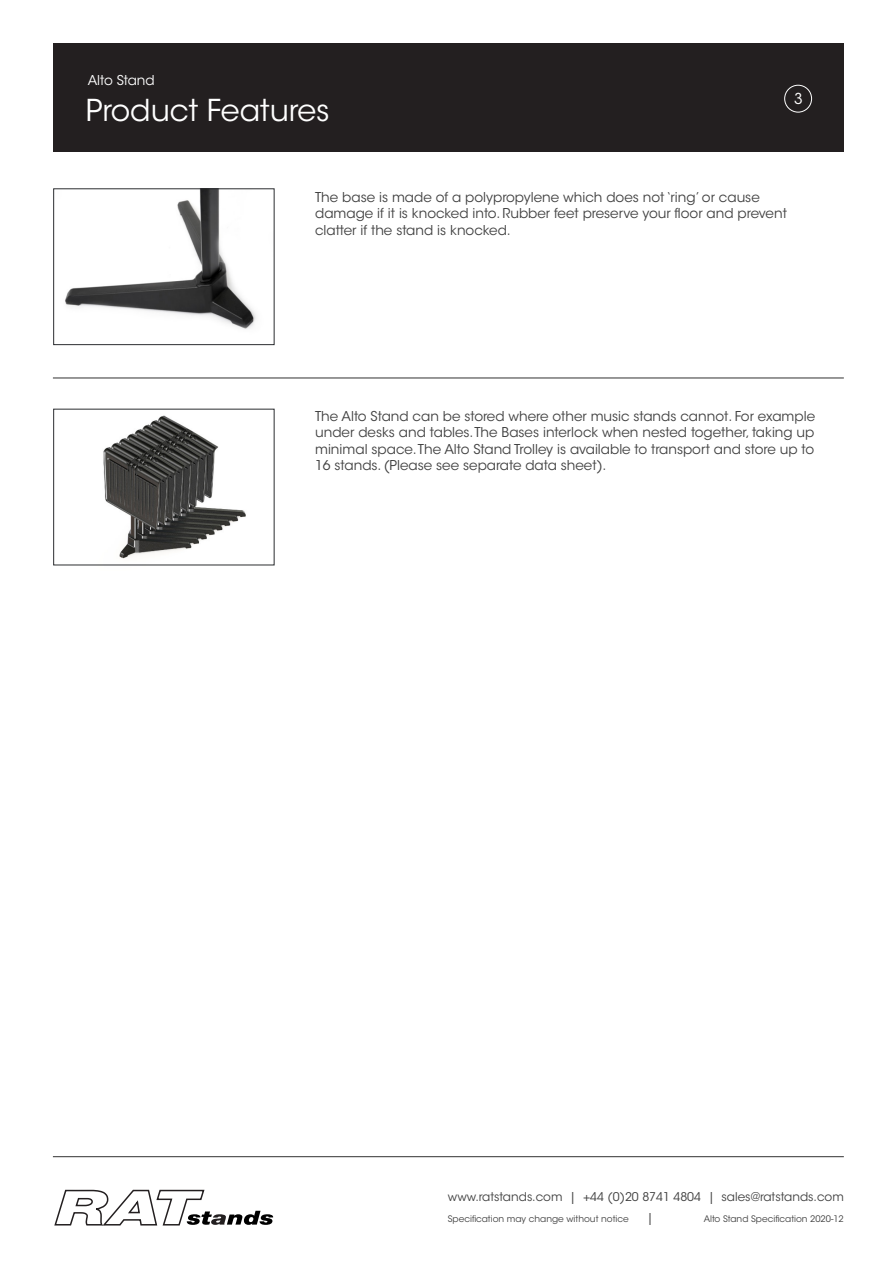
<style>
.page{position:relative;width:893px;height:1263px;background:#fff}
.page>*{position:absolute;margin:0;border:0;box-sizing:border-box;transform-origin:0 0}
.t1{font:30px "ITC Avant Garde Std";color:#fff}
.t2{font:15px "ITC Avant Garde Std";color:#fff}
.t3{font:13.5px/16.5px "ITC Avant Garde Std";color:#404040}
.t4{font:13.5px "ITC Avant Garde Std";color:#fff}
.t5{font:12px "ITC Avant Garde Std";color:#404040}
.t6{font:9px "ITC Avant Garde Std";color:#404040}
</style>
<div class="page">
<img style="left:74px;top:408px;width:190px;height:158px">
<img style="left:65px;top:191px;width:191px;height:138px">
<svg style="left:54px;top:1189px;width:219px;height:37px"></svg>
<hr style="left:53px;top:1156px;width:791px;height:1px;background:#323232">
<div style="left:53px;top:44px;width:791px;height:108px;background:#231f20"></div>
<div style="left:784px;top:85px;width:28px;height:27px;border:1px solid #fff;border-radius:50%"></div>
<hr style="left:53px;top:378px;width:791px;height:1px;background:#323232">
<div style="left:53px;top:189px;width:221px;height:156px;border:1px solid #2b2d30"></div>
<p class="t4" style="left:88px;top:75px;width:69px">Alto Stand</p>
<h1 class="t1" style="left:86px;top:99px;width:245px">Product Features</h1>
<p class="t2" style="left:794px;top:93px;width:10px">3</p>
<p class="t3" style="left:315px;top:190px;width:473px">The base is made of a polypropylene which does not ‘ring’ or cause damage if it is knocked into. Rubber feet preserve your floor and prevent clatter if the stand is knocked.</p>
<p class="t3" style="left:315px;top:409px;width:502px;text-align:justify">The Alto Stand can be stored where other music stands cannot. For example under desks and tables.The Bases interlock when nested together, taking up minimal space.The Alto Stand Trolley is available to transport and store up to 16 stands. (Please see separate data sheet).</p>
<p class="t5" style="left:448px;top:1192px;width:397px">www.ratstands.com | +44 (0)20 8741 4804 | sales@ratstands.com</p>
<p class="t6" style="left:448px;top:1215px;width:183px">Specification may change without notice</p>
<p class="t5" style="left:647px;top:1213px;width:8px">|</p>
<p class="t6" style="left:704px;top:1215px;width:142px">Alto Stand Specification 2020-12</p>
</div>
